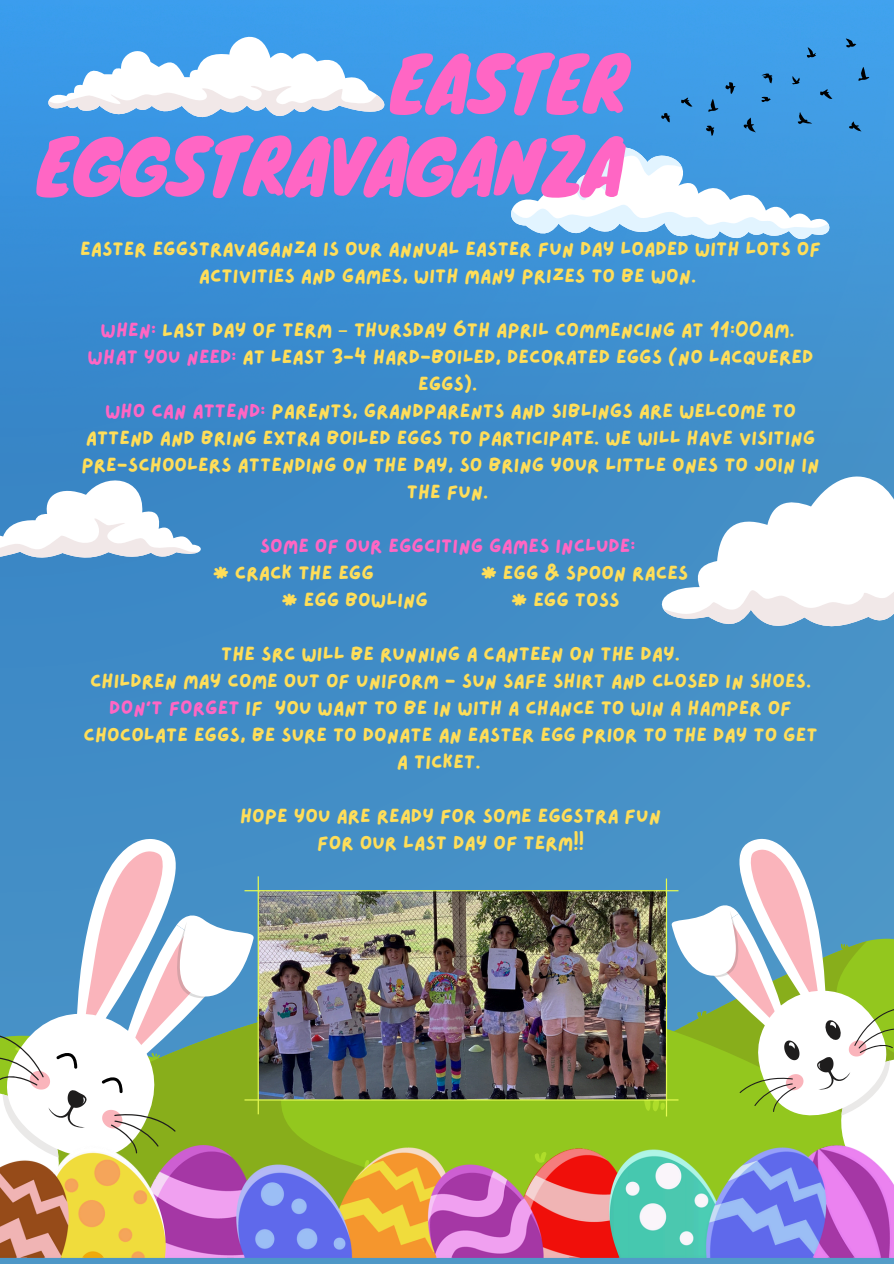
<style>
.page{position:relative;width:894px;height:1264px;background:#fff}
.page>*{position:absolute;margin:0;border:0;box-sizing:border-box;transform-origin:0 0}
.t1{font:73.05px "Knewave";color:#ff66c4}
.t2{font:19.5px/27px "Lazydog";color:#ffde59;text-align:center}
.t3{font:19.5px "Lazydog";color:#ff66c4}
.s1{color:#ff66c4}
.s2{font-family:"Noto Sans Gurmukhi"}
</style>
<div class="page">
<div style="left:0;top:0;width:893px;height:1263px;background:#418dc6"></div>
<div style="left:478px;top:1116px;width:165px;height:29px;background:#93c71e"></div>
<svg style="left:255px;top:1116px;width:223px;height:29px;background:#91c21d"></svg>
<svg style="left:0;top:839px;width:255px;height:306px"></svg>
<svg style="left:643px;top:838px;width:250px;height:307px"></svg>
<img style="left:0;top:1145px;width:893px;height:112px">
<img style="left:0;top:0;width:893px;height:437px">
<svg style="left:681px;top:476px;width:212px;height:151px;fill:#fff"></svg>
<svg style="left:661px;top:589px;width:232px;height:37px;background:#dbe2eb"></svg>
<svg style="left:41px;top:23px;width:356px;height:98px;background:#8ec3ef"></svg>
<svg style="left:848px;top:121px;width:13px;height:10px"></svg>
<svg style="left:845px;top:38px;width:11px;height:9px"></svg>
<svg style="left:806px;top:47px;width:10px;height:11px"></svg>
<svg style="left:858px;top:67px;width:11px;height:14px"></svg>
<svg style="left:500px;top:72px;width:338px;height:170px;background:#6cb1e7"></svg>
<svg style="left:0;top:480px;width:201px;height:78px"></svg>
<img style="left:244px;top:876px;width:434px;height:240px">
<p class="t1" style="left:389px;top:24px;width:239px">EASTER</p>
<p class="t1" style="left:36px;top:107px;width:589px">EGGSTRAVAGANZA</p>
<h1 class="t2" style="left:80px;top:236px;width:742px">EASTER EGGSTRAVAGANZA IS OUR ANNUAL EASTER FUN DAY LOADED WITH LOTS OF<br>ACTIVITIES AND GAMES, WITH MANY PRIZES TO BE WON.</h1>
<p class="t2" style="left:100px;top:317px;width:695px"><span class="s1">WHEN:</span> LAST DAY OF TERM <span class="s2">–</span> THURSDAY 6TH APRIL COMMENCING AT 11:00AM.</p>
<h1 class="t2" style="left:88px;top:344px;width:727px"><span class="s1">WHAT YOU NEED:</span> AT LEAST 3-4 HARD-BOILED, DECORATED EGGS (NO LACQUERED<br>EGGS).</h1>
<p class="t2" style="left:82px;top:398px;width:739px"><span class="s1">WHO CAN ATTEND:</span> PARENTS, GRANDPARENTS AND SIBLINGS ARE WELCOME TO ATTEND AND BRING EXTRA BOILED EGGS TO PARTICIPATE. WE WILL HAVE VISITING PRE-SCHOOLERS ATTENDING ON THE DAY, SO BRING YOUR LITTLE ONES TO JOIN IN THE FUN.</p>
<p class="t3" style="left:260px;top:536px;width:377px">SOME OF OUR EGGCITING GAMES INCLUDE:</p>
<p class="t2" style="left:213px;top:560px;width:163px">* CRACK THE EGG</p>
<p class="t2" style="left:480px;top:560px;width:209px">* EGG &amp; SPOON RACES</p>
<p class="t2" style="left:281px;top:587px;width:148px">* EGG BOWLING</p>
<p class="t2" style="left:511px;top:587px;width:110px">* EGG TOSS</p>
<p class="t2" style="left:221px;top:641px;width:460px">THE SRC WILL BE RUNNING A CANTEEN ON THE DAY.</p>
<p class="t2" style="left:90px;top:668px;width:722px">CHILDREN MAY COME OUT OF UNIFORM - SUN SAFE SHIRT AND CLOSED IN SHOES.</p>
<p class="t2" style="left:109px;top:695px;width:684px"><span class="s1">DON’T FORGET</span> IF YOU WANT TO BE IN WITH A CHANCE TO WIN A HAMPER OF</p>
<p class="t2" style="left:84px;top:722px;width:735px">CHOCOLATE EGGS, BE SURE TO DONATE AN EASTER EGG PRIOR TO THE DAY TO GET</p>
<p class="t2" style="left:397px;top:749px;width:85px">A TICKET.</p>
<p class="t2" style="left:240px;top:803px;width:422px">HOPE YOU ARE READY FOR SOME EGGSTRA FUN<br>FOR OUR LAST DAY OF TERM!!</p>
</div>
